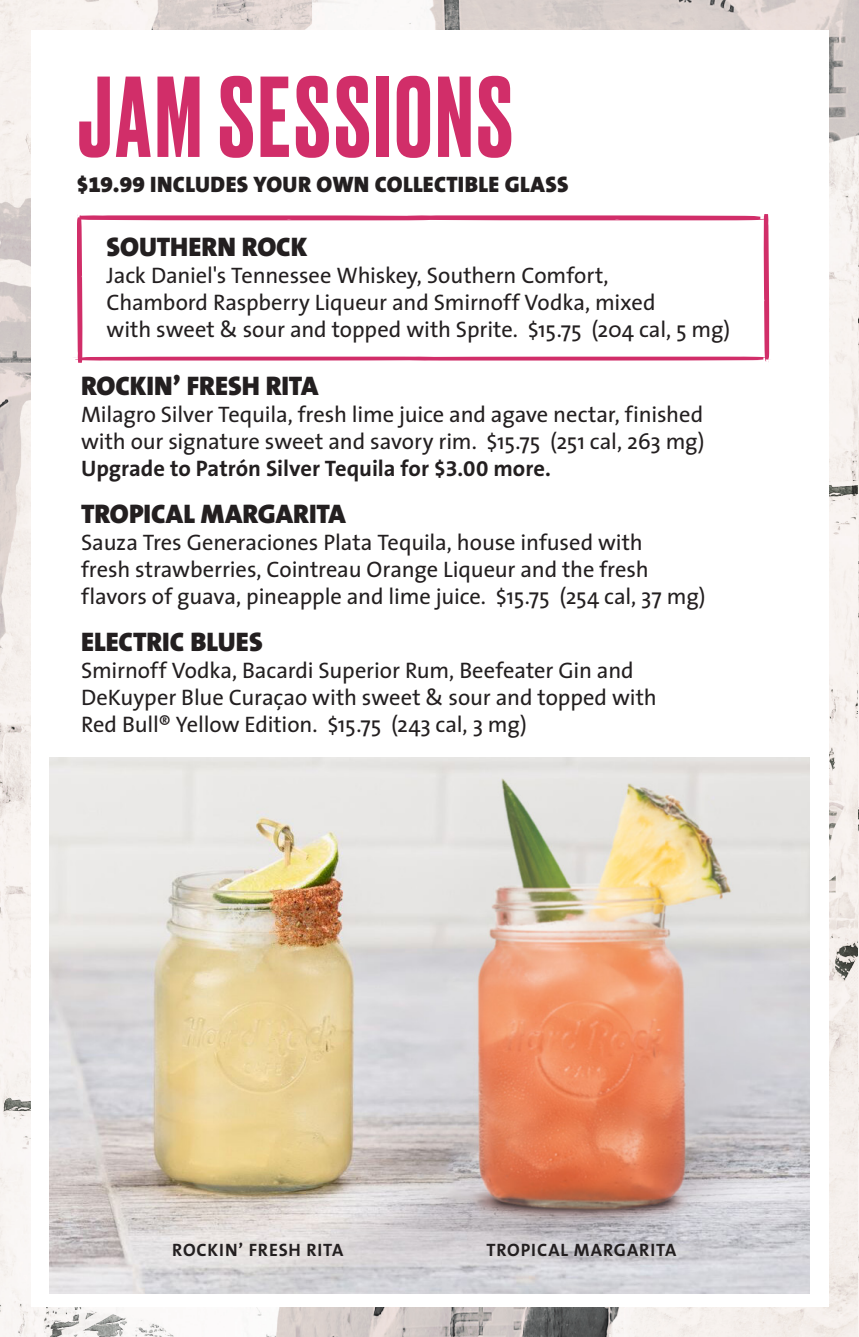
<style>
.page{position:relative;width:859px;height:1337px;background:#fff}
.page>*{position:absolute;margin:0;border:0;box-sizing:border-box;transform-origin:0 0}
.t1{font:500 108px "Druk";letter-spacing:.035em;color:#d12e69}
.t2{font:900 27px "The Sans B9";color:#231f20}
.t3{font:22.5px/27px "The Sans Cafe Plain";letter-spacing:-.005em;color:#231f20}
.t4{font:900 22.5px "The Sans B9";letter-spacing:.015em;color:#231f20}
.t5{font:700 18px "The Sans B7";letter-spacing:.045em;color:#231f20}
.s1{font-family:"The Sans B7";font-weight:700}
</style>
<div class="page">
<img style="left:0;top:174px;width:859px;height:1162px">
<img style="left:408px;top:0;width:451px;height:174px">
<img style="left:204px;top:1306px;width:576px;height:30px">
<img style="left:0;top:0;width:377px;height:692px">
<div style="left:31px;top:30px;width:797px;height:1276px;background:#fff"></div>
<svg style="left:74px;top:214px;width:696px;height:149px"></svg>
<img style="left:50px;top:757px;width:759px;height:537px">
<p class="t1" style="left:78px;top:43px;width:436px">JAM SESSIONS</p>
<p class="t4" style="left:77px;top:173px;width:493px">$19.99 INCLUDES YOUR OWN COLLECTIBLE GLASS</p>
<p class="t2" style="left:107px;top:233px;width:202px">SOUTHERN ROCK</p>
<p class="t3" style="left:107px;top:262px;width:625px">Jack Daniel's Tennessee Whiskey, Southern Comfort,<br>Chambord Raspberry Liqueur and Smirnoff Vodka, mixed<br>with sweet &amp; sour and topped with Sprite. $15.75 (204 cal, 5 mg)</p>
<p class="t2" style="left:81px;top:371px;width:239px">ROCKIN’ FRESH RITA</p>
<p class="t3" style="left:81px;top:400px;width:625px;text-align:justify">Milagro Silver Tequila, fresh lime juice and agave nectar, finished with our signature sweet and savory rim. $15.75 (251 cal, 263 mg)<br><span class="s1">Upgrade to Patrón Silver Tequila for $3.00 more.</span></p>
<p class="t2" style="left:81px;top:499px;width:266px">TROPICAL MARGARITA</p>
<p class="t3" style="left:81px;top:529px;width:626px">Sauza Tres Generaciones Plata Tequila, house infused with<br>fresh strawberries, Cointreau Orange Liqueur and the fresh flavors of guava, pineapple and lime juice. $15.75 (254 cal, 37 mg)</p>
<p class="t2" style="left:81px;top:628px;width:183px">ELECTRIC BLUES</p>
<p class="t3" style="left:81px;top:657px;width:577px">Smirnoff Vodka, Bacardi Superior Rum, Beefeater Gin and<br>DeKuyper Blue Curaçao with sweet &amp; sour and topped with<br>Red Bull® Yellow Edition. $15.75 (243 cal, 3 mg)</p>
<p class="t5" style="left:172px;top:1240px;width:173px">ROCKIN’ FRESH RITA</p>
<p class="t5" style="left:486px;top:1240px;width:191px">TROPICAL MARGARITA</p>
</div>
